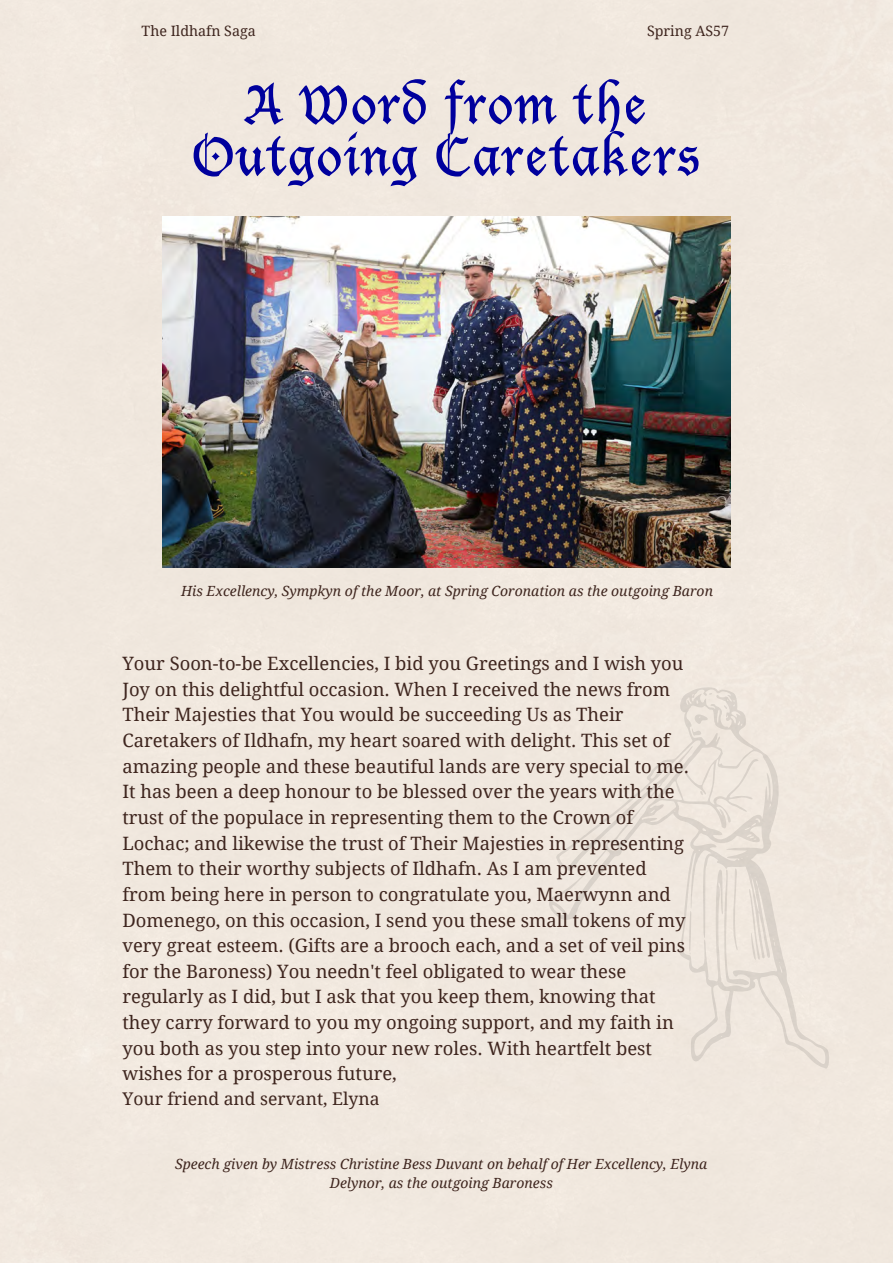
<style>
.page{position:relative;width:893px;height:1264px;background:#fff}
.page>*{position:absolute;margin:0;border:0;box-sizing:border-box;transform-origin:0 0}
.t1{font:52.2px/51.8px "Lucida Blackletter";letter-spacing:.035em;color:#00009d;text-align:center}
.t2{font:18.45px/25.7px "Droid Serif";color:#3e251e}
.t3{font:17.55px "Droid Serif";color:#3e251e}
.t4{font:14.25px "Droid Serif";color:#3e251e}
.t5{font:italic 13.95px/19px "Droid Serif";color:#3e251e;text-align:center}
</style>
<div class="page">
<div style="left:0;top:0;width:892px;height:1262px;background:#f0e8de"></div>
<img style="left:162px;top:216px;width:568px;height:351px">
<svg style="left:546px;top:686px;width:284px;height:383px;background:#ede5dc"></svg>
<p class="t4" style="left:142px;top:23px;width:116px">The Ildhafn Saga</p>
<p class="t4" style="left:647px;top:23px;width:83px">Spring AS57</p>
<h1 class="t1" style="left:192px;top:76px;width:508px">A Word from the<br>Outgoing Caretakers</h1>
<p class="t5" style="left:181px;top:581px;width:533px">His Excellency, Sympkyn of the Moor, at Spring Coronation as the outgoing Baron</p>
<p class="t2" style="left:122px;top:651px;width:568px">Your Soon-to-be Excellencies, I bid you Greetings and I wish you Joy on this delightful occasion. When I received the news from Their Majesties that You would be succeeding Us as Their Caretakers of Ildhafn, my heart soared with delight. This set of amazing people and these beautiful lands are very special to me.<br>It has been a deep honour to be blessed over the years with the trust of the populace in representing them to the Crown of Lochac; and likewise the trust of Their Majesties in representing Them to their worthy subjects of Ildhafn. As I am prevented from being here in person to congratulate you, Maerwynn and Domenego, on this occasion, I send you these small tokens of my very great esteem. (Gifts are a brooch each, and a set of veil pins for the Baroness) You needn't feel obligated to wear these regularly as I did, but I ask that you keep them, knowing that they carry forward to you my ongoing support, and my faith in you both as you step into your new roles. With heartfelt best wishes for a prosperous future,</p>
<p class="t3" style="left:122px;top:1089px;width:258px">Your friend and servant, Elyna</p>
<p class="t5" style="left:175px;top:1154px;width:533px">Speech given by Mistress Christine Bess Duvant on behalf of Her Excellency, Elyna<br>Delynor, as the outgoing Baroness</p>
</div>
